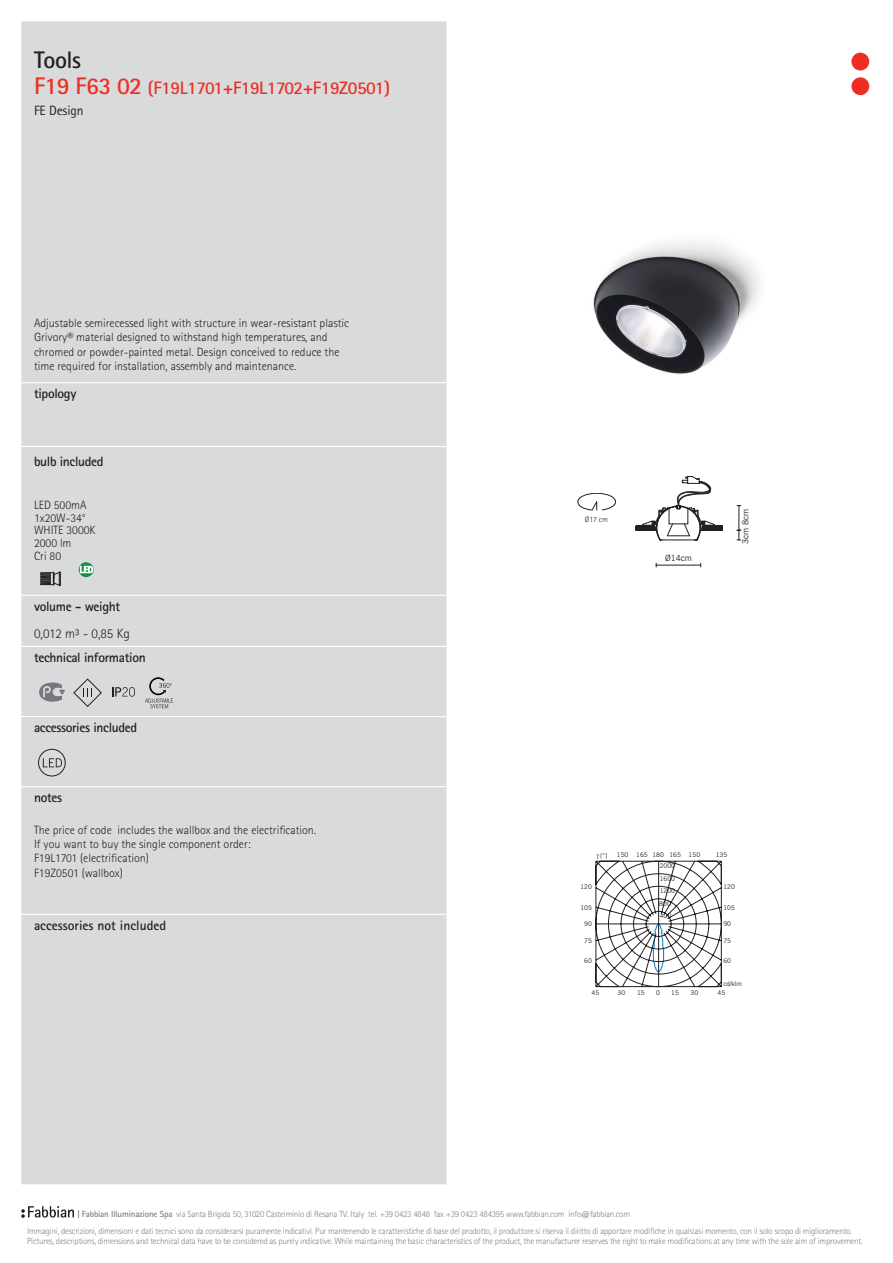
<style>
.page{position:relative;width:893px;height:1263px;background:#fff}
.page>*{position:absolute;margin:0;border:0;box-sizing:border-box;transform-origin:0 0}
.t1{font:700 24px "Rotis Sans Serif Std";letter-spacing:-.025em;color:#231f20}
.t2{font:700 18px "Rotis Sans Serif Std";letter-spacing:-.025em;color:#ee2e22}
.t3{font:700 13.5px "Rotis Sans Serif Std";letter-spacing:-.025em;color:#231f20}
.t4{font:700 13.5px "Rotis Sans Serif Std";color:#231f20}
.t5{font:300 13.5px "Rotis Sans Serif Std";color:#231f20}
.t6{font:13.5px "Rotis Sans Serif Std";letter-spacing:-.01em;color:#231f20}
.t7{font:300 12px/14.4px "Rotis Sans Serif Std";color:#231f20}
.t8{font:300 9px/16.4px "Rotis Sans Serif Std";letter-spacing:-.025em;color:#808285}
.t9{font:8.55px "News Gothic BT";color:#231f20}
.t10{font:300 7.95px "Rotis Sans Serif Std";color:#231f20}
.t11{font:6.45px "News Gothic BT";color:#231f20}
.t12{font:6.45px "News Gothic BT";color:#231f20;scale:1.08 1}
.s1{font-size:24px}
.s2{font-weight:700}
</style>
<div class="page">
<div style="left:21px;top:21px;width:425px;height:1163px;background:#d9dadc"></div>
<hr style="left:21px;top:382px;width:425px;height:1px;background:#fff">
<hr style="left:21px;top:446px;width:425px;height:1px;background:#fff">
<hr style="left:21px;top:595px;width:425px;height:1px;background:#fff">
<hr style="left:21px;top:646px;width:425px;height:1px;background:#fff">
<hr style="left:21px;top:716px;width:425px;height:1px;background:#fff">
<hr style="left:21px;top:786px;width:425px;height:1px;background:#fff">
<hr style="left:21px;top:914px;width:425px;height:1px;background:#fff">
<svg style="left:40px;top:572px;width:20px;height:14px"></svg>
<svg style="left:79px;top:562px;width:15px;height:15px"></svg>
<svg style="left:80px;top:566px;width:13px;height:7px"></svg>
<svg style="left:39px;top:682px;width:26px;height:20px"></svg>
<svg style="left:73px;top:678px;width:29px;height:29px"></svg>
<svg style="left:112px;top:687px;width:23px;height:10px"></svg>
<svg style="left:145px;top:676px;width:28px;height:32px"></svg>
<svg style="left:38px;top:749px;width:28px;height:27px"></svg>
<svg style="left:578px;top:493px;width:38px;height:17px"></svg>
<hr style="left:656px;top:565px;width:44px;height:1px;background:#231f20">
<svg style="left:635px;top:476px;width:87px;height:65px"></svg>
<svg style="left:737px;top:505px;width:4px;height:36px"></svg>
<svg style="left:595px;top:853px;width:127px;height:134px"></svg>
<img style="left:593px;top:241px;width:168px;height:133px">
<svg style="left:21px;top:1206px;width:53px;height:12px"></svg>
<div style="left:851px;top:53px;width:18px;height:17px;background:#ee2e22;border-radius:50%"></div>
<div style="left:851px;top:77px;width:18px;height:18px;background:#ee2e22;border-radius:50%"></div>
<h1 class="t1" style="left:34px;top:45px;width:48px">Tools</h1>
<h2 class="t2" style="left:34px;top:76px;width:357px"><span class="s1">F19 F63 02</span> (F19L1701+F19L1702+F19Z0501)</h2>
<h3 class="t6" style="left:34px;top:102px;width:51px">FE Design</h3>
<p class="t7" style="left:34px;top:315px;width:317px">Adjustable semirecessed light with structure in wear-resistant plastic Grivory® material designed to withstand high temperatures, and chromed or powder-painted metal. Design conceived to reduce the time required for installation, assembly and maintenance.</p>
<h3 class="t3" style="left:34px;top:385px;width:44px">tipology</h3>
<h3 class="t3" style="left:34px;top:453px;width:71px">bulb included</h3>
<h3 class="t7" style="left:34px;top:498px;width:63px;line-height:12.8px">LED 500mA<br>1x20W-34°<br>WHITE 3000K<br>2000 lm<br>Cri 80</h3>
<h3 class="t3" style="left:34px;top:598px;width:88px">volume - weight</h3>
<h3 class="t5" style="left:34px;top:625px;width:97px">0,012 m³ - 0,85 Kg</h3>
<h3 class="t3" style="left:34px;top:649px;width:113px">technical information</h3>
<h3 class="t3" style="left:34px;top:719px;width:105px">accessories included</h3>
<h3 class="t3" style="left:34px;top:789px;width:30px">notes</h3>
<h3 class="t7" style="left:34px;top:822px;width:284px">The price of code includes the wallbox and the electrification.<br>If you want to buy the single component order:<br>F19L1701 (electrification)<br>F19Z0501 (wallbox)</h3>
<h3 class="t4" style="left:34px;top:917px;width:134px">accessories not included</h3>
<p class="t10" style="left:585px;top:514px;width:25px">Ø17 cm</p>
<p class="t9" style="left:665px;top:552px;width:28px">Ø14cm</p>
<p class="t9" style="left:740px;top:544px;width:36px;rotate:-90deg">3cm 8cm</p>
<p class="t11" style="left:617px;top:851px;width:32px">150 165</p>
<p class="t11" style="left:652px;top:851px;width:49px">180 165 150</p>
<p class="t11" style="left:716px;top:851px;width:13px">135</p>
<p class="t11" style="left:660px;top:862px;width:17px">2000</p>
<p class="t11" style="left:660px;top:875px;width:17px">1600</p>
<p class="t11" style="left:580px;top:883px;width:13px">120</p>
<p class="t11" style="left:660px;top:887px;width:17px">1200</p>
<p class="t11" style="left:723px;top:883px;width:13px">120</p>
<p class="t11" style="left:580px;top:904px;width:13px">105</p>
<p class="t12" style="left:659px;top:900px;width:13px">800</p>
<p class="t11" style="left:723px;top:904px;width:13px">105</p>
<p class="t11" style="left:660px;top:912px;width:13px">400</p>
<p class="t11" style="left:584px;top:920px;width:9px">90</p>
<p class="t11" style="left:723px;top:920px;width:9px">90</p>
<p class="t11" style="left:584px;top:937px;width:9px">75</p>
<p class="t11" style="left:723px;top:937px;width:9px">75</p>
<p class="t11" style="left:584px;top:957px;width:9px">60</p>
<p class="t11" style="left:723px;top:957px;width:9px">60</p>
<p class="t11" style="left:723px;top:979px;width:20px">cd/klm</p>
<p class="t11" style="left:591px;top:989px;width:9px">45</p>
<p class="t11" style="left:618px;top:989px;width:9px">30</p>
<p class="t11" style="left:637px;top:989px;width:9px">15</p>
<p class="t11" style="left:656px;top:989px;width:5px">0</p>
<p class="t11" style="left:671px;top:989px;width:9px">15</p>
<p class="t11" style="left:691px;top:989px;width:9px">30</p>
<p class="t11" style="left:718px;top:989px;width:9px">45</p>
<p class="t8" style="left:27px;top:1206px;width:826px;text-indent:50px"><span class="s2">| Fabbian Illuminazione Spa</span> via Santa Brigida 50, 31020 Castelminio di Resana TV. Italy tel. +39 0423 4848 fax +39 0423 484395 www.fabbian.com info@fabbian.com<br>Immagini, descrizioni, dimensioni e dati tecnici sono da considerarsi puramente indicativi. Pur mantenendo le caratteristiche di base del prodotto, il produttore si riserva il diritto di apportare modifiche in qualsiasi momento, con il solo scopo di miglioramento.</p>
<p class="t8" style="left:27px;top:1233px;width:837px">Pictures, descriptions, dimensions and technical data have to be considered as purely indicative. While maintaining the basic characteristics of the product, the manufacturer reserves the right to make modifications at any time with the sole aim of improvement.</p>
</div>
